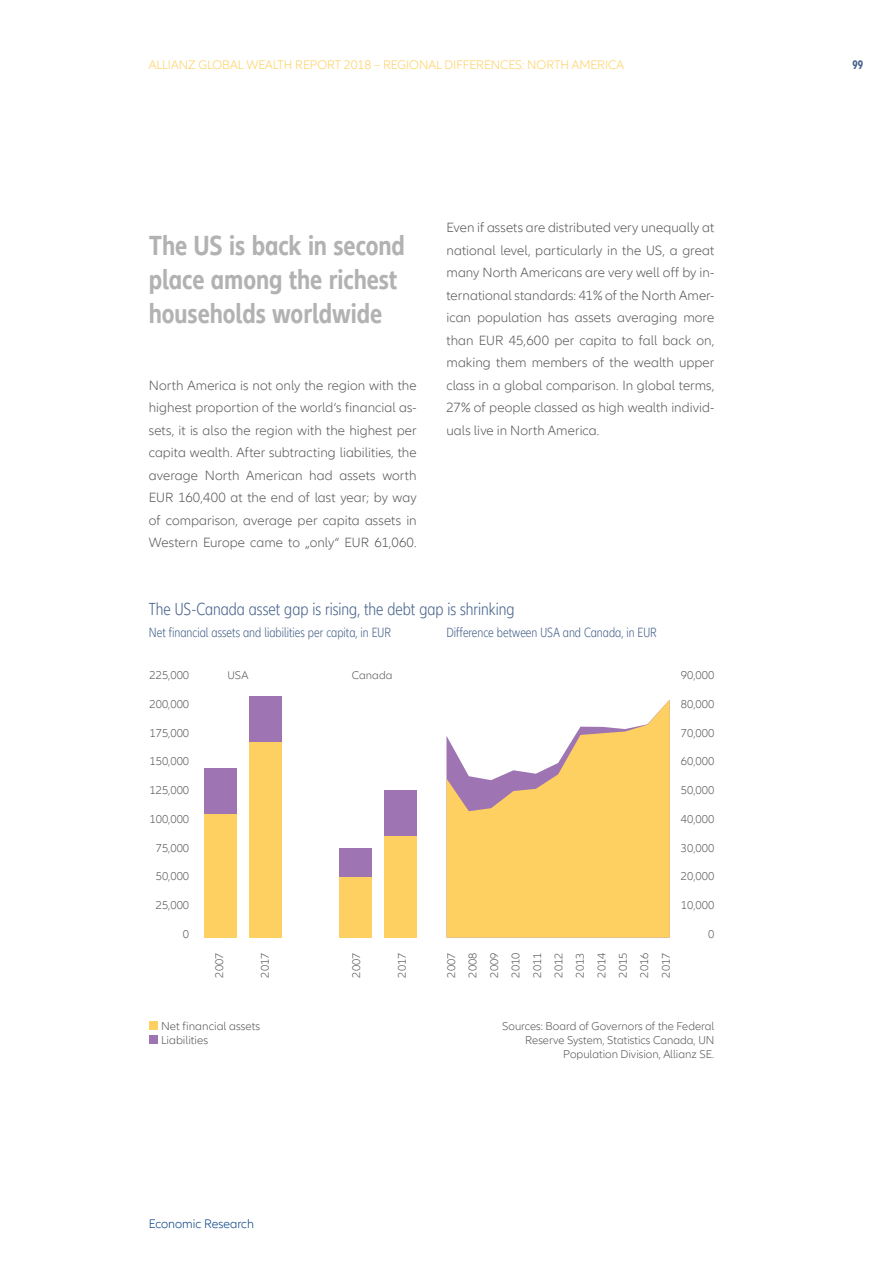
<style>
.page{position:relative;width:893px;height:1263px;background:#fff}
.page>*{position:absolute;margin:0;border:0;box-sizing:border-box;transform-origin:0 0}
.t1{font:700 condensed 28.5px/34.2px "Allianz Neo";letter-spacing:-.005em;color:#b3b2b2}
.t2{font:300 condensed 18px "Allianz Neo";color:#49648c}
.t3{font:300 13.8px/22.5px "Allianz Neo";letter-spacing:.005em;color:#575756;text-align:justify}
.t4{font:300 condensed 13.8px "Allianz Neo";color:#49648c}
.t5{font:300 12.75px "Allianz Neo";color:#fed061}
.t6{font:300 12.75px "Allianz Neo";color:#033f85}
.t7{font:700 condensed 12.75px "Allianz Neo";color:#49648c}
.t8{font:300 11.7px/14.1px "Allianz Neo";color:#575756}
.t9{font:300 11.4px/21.5px "Allianz Neo";color:#575756;text-align:justify}
</style>
<div class="page">
<div style="left:149px;top:1022px;width:8px;height:8px;background:#fed061"></div>
<div style="left:149px;top:1035px;width:8px;height:9px;background:#9e75b2"></div>
<div style="left:204px;top:768px;width:33px;height:47px;background:#9e75b2"></div>
<div style="left:249px;top:696px;width:33px;height:46px;background:#9e75b2"></div>
<div style="left:339px;top:848px;width:33px;height:29px;background:#9e75b2"></div>
<div style="left:384px;top:790px;width:33px;height:46px;background:#9e75b2"></div>
<div style="left:204px;top:815px;width:33px;height:123px;background:#fed061"></div>
<div style="left:249px;top:742px;width:33px;height:196px;background:#fed061"></div>
<div style="left:339px;top:877px;width:33px;height:61px;background:#fed061"></div>
<div style="left:384px;top:836px;width:33px;height:102px;background:#fed061"></div>
<svg style="left:446px;top:699px;width:224px;height:239px;fill:#fed061"></svg>
<p class="t5" style="left:149px;top:58px;width:477px">ALLIANZ GLOBAL WEALTH REPORT 2018 – REGIONAL DIFFERENCES: NORTH AMERICA</p>
<p class="t7" style="left:852px;top:58px;width:12px">99</p>
<h1 class="t1" style="left:149px;top:229px;width:258px">The US is back in second place among the richest households worldwide</h1>
<p class="t3" style="left:149px;top:374px;width:269px">North America is not only the region with the highest proportion of the world‘s financial as&shy;sets, it is also the region with the highest per capita wealth. After subtracting liabilities, the average North American had assets worth EUR 160,400 at the end of last year; by way of comparison, average per capita assets in Western Europe came to „only“ EUR 61,060.</p>
<p class="t3" style="left:446px;top:217px;width:269px">Even if assets are distributed very unequally at national level, particularly in the US, a great many North Americans are very well off by in&shy;ternational standards: 41% of the North Amer&shy;ican population has assets averaging more than EUR 45,600 per capita to fall back on, making them members of the wealth upper class in a global comparison. In global terms, 27% of people classed as high wealth individ&shy;uals live in North America.</p>
<h2 class="t2" style="left:149px;top:599px;width:367px">The US-Canada asset gap is rising, the debt gap is shrinking</h2>
<p class="t4" style="left:149px;top:625px;width:244px">Net financial assets and liabilities per capita, in EUR</p>
<p class="t4" style="left:446px;top:625px;width:212px">Difference between USA and Canada, in EUR</p>
<p class="t8" style="left:149px;top:669px;width:41px">225,000</p>
<p class="t8" style="left:149px;top:697px;width:41px">200,000</p>
<p class="t8" style="left:149px;top:726px;width:41px">175,000</p>
<p class="t8" style="left:149px;top:755px;width:41px">150,000</p>
<p class="t8" style="left:149px;top:783px;width:41px">125,000</p>
<p class="t8" style="left:149px;top:812px;width:41px">100,000</p>
<p class="t8" style="left:156px;top:841px;width:35px">75,000</p>
<p class="t8" style="left:156px;top:870px;width:35px">50,000</p>
<p class="t8" style="left:156px;top:898px;width:35px">25,000</p>
<p class="t8" style="left:183px;top:927px;width:8px">0</p>
<p class="t9" style="left:227px;top:665px;width:22px">USA</p>
<p class="t9" style="left:352px;top:665px;width:42px">Canada</p>
<p class="t9" style="left:209px;top:978px;width:27px;rotate:-90deg">2007</p>
<p class="t9" style="left:254px;top:978px;width:27px;rotate:-90deg">2017</p>
<p class="t9" style="left:346px;top:978px;width:27px;rotate:-90deg">2007</p>
<p class="t9" style="left:391px;top:978px;width:27px;rotate:-90deg">2017</p>
<p class="t9" style="left:441px;top:978px;width:27px;rotate:-90deg">2007<br>2008<br>2009<br>2010<br>2011<br>2012<br>2013<br>2014<br>2015<br>2016<br>2017</p>
<p class="t8" style="left:681px;top:669px;width:35px">90,000</p>
<p class="t8" style="left:681px;top:697px;width:35px">80,000</p>
<p class="t8" style="left:681px;top:726px;width:35px">70,000</p>
<p class="t8" style="left:681px;top:755px;width:35px">60,000</p>
<p class="t8" style="left:681px;top:783px;width:35px">50,000</p>
<p class="t8" style="left:681px;top:812px;width:35px">40,000</p>
<p class="t8" style="left:681px;top:841px;width:35px">30,000</p>
<p class="t8" style="left:681px;top:870px;width:35px">20,000</p>
<p class="t8" style="left:681px;top:898px;width:35px">10,000</p>
<p class="t8" style="left:708px;top:927px;width:8px">0</p>
<p class="t8" style="left:161px;top:1019px;width:100px">Net financial assets<br>Liabilities</p>
<p class="t6" style="left:149px;top:1217px;width:107px">Economic Research</p>
<p class="t8" style="left:502px;top:1019px;width:214px;text-align:right">Sources: Board of Governors of the Federal<br>Reserve System, Statistics Canada, UN<br>Population Division, Allianz SE.</p>
</div>
